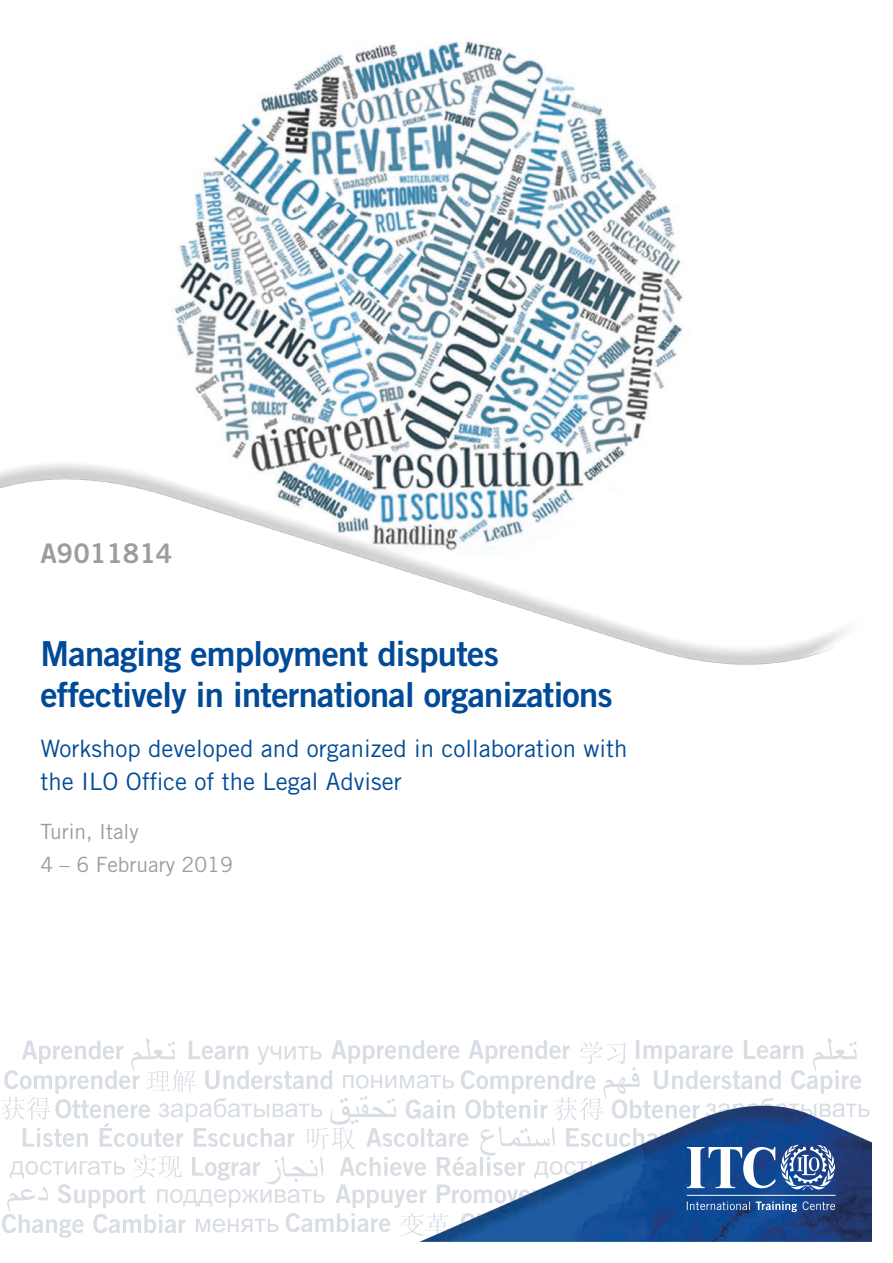
<style>
.page{position:relative;width:893px;height:1263px;background:#fff}
.page>*{position:absolute;margin:0;border:0;box-sizing:border-box;transform-origin:0 0}
.t1{font:34.5px/41.4px "Trade Gothic Bold Two";letter-spacing:-.02em;color:#004a97}
.t2{font:27px "Trade Gothic Bold Two";color:#9d9d9d}
.t3{font:24px/33px "Trade Gothic";color:#004a97}
.t4{font:21px/33px "Trade Gothic";color:#9d9d9d}
</style>
<div class="page">
<img style="left:173px;top:41px;width:511px;height:384px">
<svg style="left:2px;top:1038px;width:859px;height:200px"></svg>
<img style="left:416px;top:1103px;width:456px;height:139px">
<img style="left:223px;top:425px;width:421px;height:36px">
<img style="left:0;top:461px;width:846px;height:204px">
<svg style="left:687px;top:1145px;width:148px;height:45px"></svg>
<svg style="left:687px;top:1201px;width:148px;height:11px;background:#466ba4"></svg>
<hr style="left:687px;top:1195px;width:149px;height:1px;background:#fff">
<p class="t2" style="left:40px;top:536px;width:133px">A9011814</p>
<h1 class="t1" style="left:40px;top:632px;width:574px">Managing employment disputes effectively in international organizations</h1>
<p class="t3" style="left:40px;top:731px;width:589px">Workshop developed and organized in collaboration with the ILO Office of the Legal Adviser</p>
<p class="t4" style="left:40px;top:815px;width:194px">Turin, Italy<br>4 – 6 February 2019</p>
</div>
